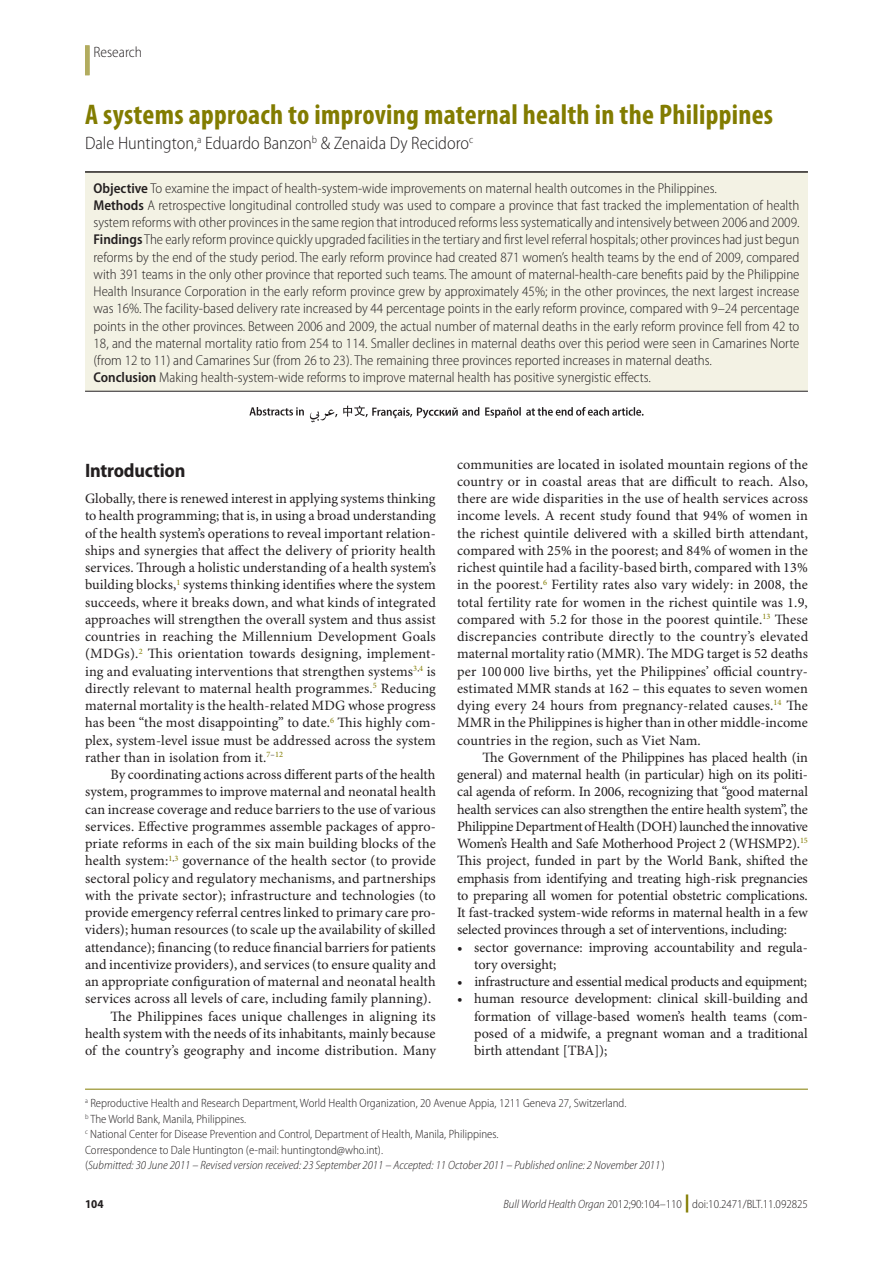
<style>
.page{position:relative;width:893px;height:1263px;background:#fff}
.page>*{position:absolute;margin:0;border:0;box-sizing:border-box;transform-origin:0 0}
.t1{font:700 condensed 28.5px "Myriad Pro";letter-spacing:.01em;color:#827c00}
.t2{font:700 semi-condensed 19.5px "Myriad Pro";letter-spacing:-.01em;color:#231f20}
.t3{font:300 semi-condensed 18px "Myriad Pro";color:#231f20}
.t4{font:300 semi-condensed 15px "Myriad Pro";color:#231f20}
.t5{font:14.25px/17.2px "Minion Pro";letter-spacing:.005em;color:#231f20;text-align:justify}
.t6{font:300 semi-condensed 14.25px/17.2px "Myriad Pro";color:#231f20}
.t7{font:14.25px "Minion Pro";letter-spacing:-.02em;color:#231f20}
.t8{font:300 semi-condensed 12px/15.6px "Myriad Pro";color:#231f20}
.t9{font:700 semi-condensed 12px "Myriad Pro";color:#231f20}
.s1{font-weight:600}
.s2{font-style:italic}
.s3{font-weight:900;font-stretch:normal;font-size:18px;color:#827c00}
</style>
<div class="page">
<div style="left:85px;top:45px;width:5px;height:30px;background:#b2ac5f"></div>
<div style="left:85px;top:172px;width:723px;height:219px;background:#f3f2e4"></div>
<hr style="left:85px;top:1089px;width:723px;height:1px;background:#827c00">
<hr style="left:85px;top:171px;width:723px;height:2px;background:#231f20">
<hr style="left:85px;top:391px;width:723px;height:1px;background:#231f20">
<svg style="left:310px;top:406px;width:334px;height:16px"></svg>
<svg style="left:249px;top:407px;width:55px;height:9px"></svg>
<p class="t4" style="left:94px;top:44px;width:50px">Research</p>
<h1 class="t1" style="left:85px;top:98px;width:690px">A systems approach to improving maternal health in the Philippines</h1>
<p class="t3" style="left:85px;top:133px;width:390px">Dale Huntington,<sup>a</sup> Eduardo Banzon<sup>b</sup> &amp; Zenaida Dy Recidoro<sup>c</sup></p>
<p class="t6" style="left:94px;top:179px;width:707px"><span class="s1">Objective</span> To examine the impact of health-system-wide improvements on maternal health outcomes in the Philippines.<br><span class="s1">Methods</span> A retrospective longitudinal controlled study was used to compare a province that fast tracked the implementation of health system reforms with other provinces in the same region that introduced reforms less systematically and intensively between 2006 and 2009.<br><span class="s1">Findings</span> The early reform province quickly upgraded facilities in the tertiary and first level referral hospitals; other provinces had just begun reforms by the end of the study period. The early reform province had created 871 women’s health teams by the end of 2009, compared with 391 teams in the only other province that reported such teams. The amount of maternal-health-care benefits paid by the Philippine Health Insurance Corporation in the early reform province grew by approximately 45%; in the other provinces, the next largest increase was 16%. The facility-based delivery rate increased by 44 percentage points in the early reform province, compared with 9–24 percentage points in the other provinces. Between 2006 and 2009, the actual number of maternal deaths in the early reform province fell from 42 to 18, and the maternal mortality ratio from 254 to 114. Smaller declines in maternal deaths over this period were seen in Camarines Norte (from 12 to 11) and Camarines Sur (from 26 to 23). The remaining three provinces reported increases in maternal deaths.<br><span class="s1">Conclusion</span> Making health-system-wide reforms to improve maternal health has positive synergistic effects.</p>
<h2 class="t2" style="left:85px;top:460px;width:102px">Introduction</h2>
<p class="t5" style="left:85px;top:490px;width:352px">Globally, there is renewed interest in applying systems thinking to health programming; that is, in using a broad understanding of the health system’s operations to reveal important relation&shy;ships and synergies that affect the delivery of priority health services. Through a holistic understanding of a health system’s building blocks,<sup>1</sup> systems thinking identifies where the system succeeds, where it breaks down, and what kinds of integrated approaches will strengthen the overall system and thus assist countries in reaching the Millennium Development Goals (MDGs).<sup>2</sup> This orientation towards designing, implement&shy;ing and evaluating interventions that strengthen systems<sup>3</sup><sup>,</sup><sup>4</sup> is directly relevant to maternal health programmes.<sup>5</sup> Reducing maternal mortality is the health-related MDG whose progress has been “the most disappointing” to date.<sup>6</sup> This highly com&shy;plex, system-level issue must be addressed across the system rather than in isolation from it.<sup>7</sup><sup>–</sup><sup>12</sup></p>
<p class="t5" style="left:111px;top:766px;width:326px">By coordinating actions across different parts of the health</p>
<p class="t5" style="left:85px;top:784px;width:352px">system, programmes to improve maternal and neonatal health</p>
<p class="t5" style="left:85px;top:801px;width:352px">can increase coverage and reduce barriers to the use of various</p>
<p class="t5" style="left:85px;top:818px;width:352px">services. Effective programmes assemble packages of appro-</p>
<p class="t5" style="left:85px;top:835px;width:352px">priate reforms in each of the six main building blocks of the</p>
<p class="t5" style="left:85px;top:853px;width:352px">health system:<sup>1</sup><sup>,</sup><sup>3</sup> governance of the health sector (to provide</p>
<p class="t5" style="left:85px;top:870px;width:352px">sectoral policy and regulatory mechanisms, and partnerships</p>
<p class="t5" style="left:85px;top:887px;width:352px">with the private sector); infrastructure and technologies (to</p>
<p class="t5" style="left:85px;top:904px;width:352px">provide emergency referral centres linked to primary care pro-</p>
<p class="t5" style="left:85px;top:922px;width:352px">viders); human resources (to scale up the availability of skilled</p>
<p class="t5" style="left:85px;top:939px;width:352px">attendance); financing (to reduce financial barriers for patients</p>
<p class="t5" style="left:85px;top:956px;width:352px">and incentivize providers), and services (to ensure quality and</p>
<p class="t5" style="left:85px;top:974px;width:352px">an appropriate configuration of maternal and neonatal health</p>
<p class="t5" style="left:85px;top:991px;width:348px">services across all levels of care, including family planning).</p>
<p class="t5" style="left:111px;top:1008px;width:327px">The Philippines faces unique challenges in aligning its</p>
<p class="t5" style="left:85px;top:1025px;width:352px">health system with the needs of its inhabitants, mainly because</p>
<p class="t5" style="left:85px;top:1043px;width:352px">of the country’s geography and income distribution. Many</p>
<p class="t5" style="left:457px;top:456px;width:353px">communities are located in isolated mountain regions of the country or in coastal areas that are difficult to reach. Also, there are wide disparities in the use of health services across income levels. A recent study found that 94% of women in the richest quintile delivered with a skilled birth attendant, compared with 25% in the poorest; and 84% of women in the richest quintile had a facility-based birth, compared with 13% in the poorest.<sup>6</sup> Fertility rates also vary widely: in 2008, the total fertility rate for women in the richest quintile was 1.9, compared with 5.2 for those in the poorest quintile.<sup>13</sup> These discrepancies contribute directly to the country’s elevated maternal mortality ratio (MMR). The MDG target is 52 deaths per 100 000 live births, yet the Philippines’ official country&shy;estimated MMR stands at 162 – this equates to seven women dying every 24 hours from pregnancy-related causes.<sup>14</sup> The MMR in the Philippines is higher than in other middle-income countries in the region, such as Viet Nam.</p>
<p class="t5" style="left:457px;top:749px;width:352px;text-indent:26px">The Government of the Philippines has placed health (in general) and maternal health (in particular) high on its politi&shy;cal agenda of reform. In 2006, recognizing that “good maternal health services can also strengthen the entire health system”, the Philippine Department of Health (DOH) launched the innovative Women’s Health and Safe Motherhood Project 2 (WHSMP2).<sup>15<br></sup>This project, funded in part by the World Bank, shifted the emphasis from identifying and treating high-risk pregnancies to preparing all women for potential obstetric complications.<br>It fast-tracked system-wide reforms in maternal health in a few selected provinces through a set of interventions, including:</p>
<p class="t5" style="left:474px;top:939px;width:335px;text-indent:-17px">• sector governance: improving accountability and regula&shy;tory oversight;</p>
<p class="t7" style="left:457px;top:973px;width:352px">• infrastructure and essential medical products and equipment;</p>
<p class="t5" style="left:474px;top:991px;width:335px;text-indent:-17px">• human resource development: clinical skill-building and formation of village-based women’s health teams (com&shy;posed of a midwife, a pregnant woman and a traditional birth attendant [TBA]);</p>
<p class="t8" style="left:85px;top:1095px;width:581px"><sup>a</sup> Reproductive Health and Research Department, World Health Organization, 20 Avenue Appia, 1211 Geneva 27, Switzerland.<br><sup>b</sup> The World Bank, Manila, Philippines.<br><sup>c</sup> National Center for Disease Prevention and Control, Department of Health, Manila, Philippines.<br>Correspondence to Dale Huntington (e-mail: huntingtond@who.int).<br>(<span class="s2">Submitted: 30 June 2011 – Revised version received: 23 September 2011 – Accepted: 11 October 2011 – Published online: 2 November 2011</span> )</p>
<p class="t9" style="left:85px;top:1197px;width:20px">104</p>
<p class="t8" style="left:503px;top:1197px;width:306px"><span class="s2">Bull World Health Organ</span> 2012;90:104–110 <span class="s3">|</span> doi:10.2471/BLT.11.092825</p>
</div>
